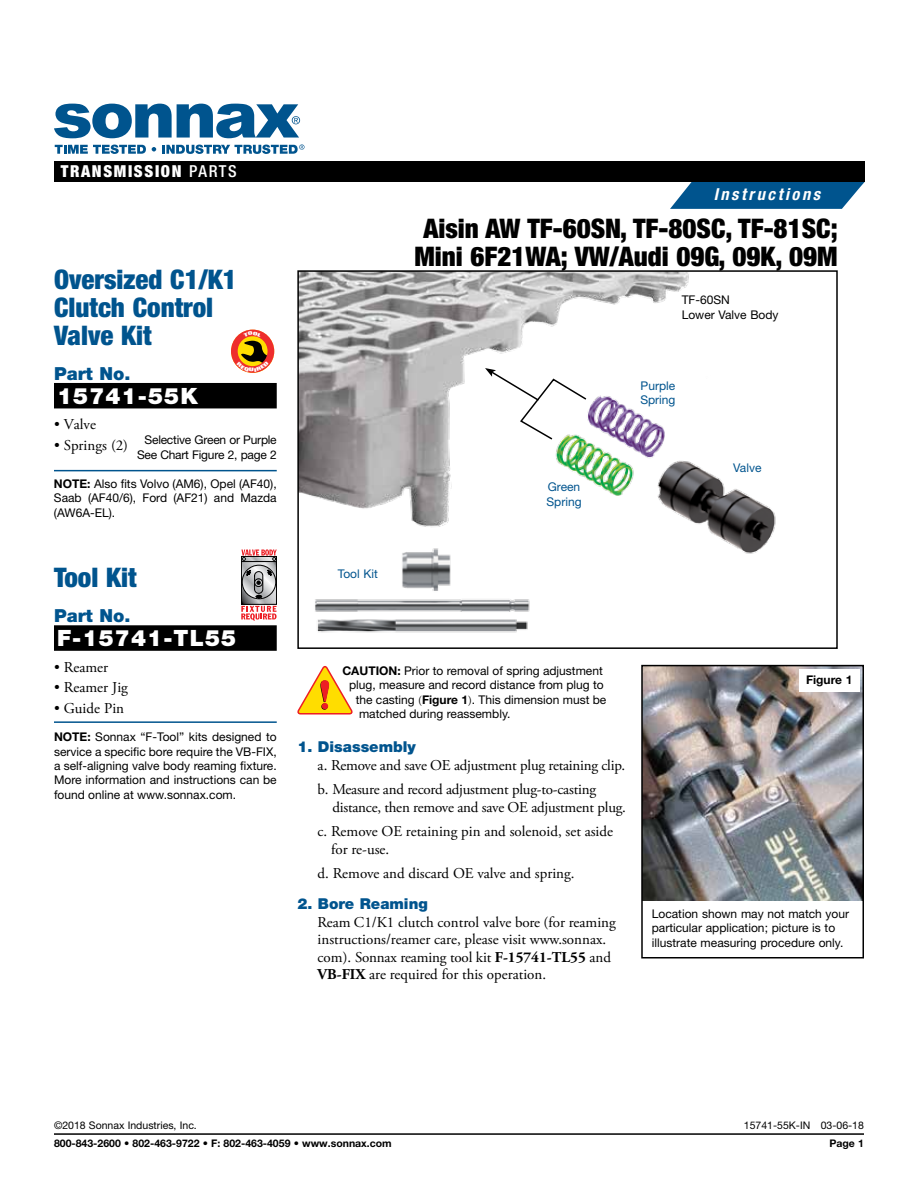
<style>
.page{position:relative;width:918px;height:1188px;background:#fff}
.page>*{position:absolute;margin:0;border:0;box-sizing:border-box;transform-origin:0 0}
.t1{font:900 condensed 27px/28.5px "Helvetica Neue LT Std";color:#000;text-align:center}
.t2{font:900 condensed 27px/27.8px "Helvetica Neue LT Std";color:#00548e}
.t3{font:900 22.5px "Helvetica Neue LT Std";letter-spacing:.05em;color:#fff}
.t4{font:900 18px "Helvetica Neue LT Std";color:#00548e}
.t5{font:900 condensed 16.5px "Helvetica Neue LT Std";letter-spacing:.1em;color:#fff}
.t6{font:italic 700 condensed 16.5px "Helvetica Neue LT Std";letter-spacing:.155em;color:#fff}
.t7{font:15px/24px "Adobe Garamond Pro";color:#000}
.t8{font:900 15px "Helvetica Neue LT Std";color:#00548e}
.t9{font:12px/14.4px "Helvetica Neue LT Std";color:#000;text-align:justify}
.t10{font:12px/15px "Helvetica Neue LT Std";letter-spacing:-.02em;color:#000;text-align:right}
.t11{font:12px/14.4px "Helvetica Neue LT Std";color:#00548e}
.t12{font:700 12px "Helvetica Neue LT Std";color:#000}
.t13{font:700 10.5px "Helvetica Neue LT Std";color:#000}
.t14{font:10.5px "Helvetica Neue LT Std";color:#000}
.s1{font-weight:500}
.s2{font-family:"Adobe Garamond Pro";font-size:15px}
.s3{font-weight:700}
.s4{font-family:"Adobe Garamond Pro"}
</style>
<div class="page">
<svg style="left:298px;top:666px;width:55px;height:49px"></svg>
<div style="left:54px;top:383px;width:223px;height:25px;background:#000"></div>
<hr style="left:54px;top:470px;width:223px;height:1px;background:#00548e">
<div style="left:54px;top:625px;width:223px;height:26px;background:#000"></div>
<hr style="left:54px;top:721px;width:223px;height:2px;background:#00548e">
<svg style="left:241px;top:606px;width:36px;height:15px"></svg>
<svg style="left:243px;top:599px;width:32px;height:4px"></svg>
<div style="left:241px;top:561px;width:36px;height:44px;border:1px solid #000"></div>
<svg style="left:241px;top:549px;width:36px;height:50px;background:#a09395"></svg>
<img style="left:300px;top:273px;width:389px;height:254px">
<div style="left:297px;top:270px;width:541px;height:379px;border:2px solid #000"></div>
<img style="left:552px;top:389px;width:224px;height:165px">
<img style="left:315px;top:548px;width:215px;height:85px">
<img style="left:644px;top:668px;width:217px;height:233px">
<div style="left:641px;top:665px;width:223px;height:293px;border:2px solid #000"></div>
<div style="left:799px;top:669px;width:60px;height:22px;background:#fff"></div>
<svg style="left:482px;top:366px;width:106px;height:75px"></svg>
<hr style="left:54px;top:1133px;width:810px;height:2px;background:#000">
<svg style="left:670px;top:182px;width:195px;height:27px;background:#1e689b"></svg>
<div style="left:54px;top:161px;width:811px;height:21px;background:#000"></div>
<svg style="left:55px;top:145px;width:91px;height:9px"></svg>
<svg style="left:152px;top:147px;width:4px;height:4px"></svg>
<svg style="left:162px;top:144px;width:142px;height:10px"></svg>
<svg style="left:54px;top:104px;width:246px;height:34px"></svg>
<svg style="left:231px;top:330px;width:43px;height:43px"></svg>
<h3 class="t5" style="left:61px;top:161px;width:178px">TRANSMISSION <span class="s1">PARTS</span></h3>
<h1 class="t2" style="left:54px;top:265px;width:184px">Oversized C1/K1<br>Clutch Control<br>Valve Kit</h1>
<h3 class="t4" style="left:54px;top:363px;width:78px">Part No.</h3>
<h2 class="t3" style="left:57px;top:382px;width:142px">15741-55K</h2>
<p class="t7" style="left:54px;top:413px;width:44px">• Valve</p>
<p class="t10" style="left:54px;top:432px;width:224px"><span class="s2">• Springs (2)</span> Selective Green or Purple<br>See Chart Figure 2, page 2</p>
<p class="t9" style="left:54px;top:476px;width:224px"><span class="s3">NOTE:</span> Also fits Volvo (AM6), Opel (AF40), Saab (AF40/6), Ford (AF21) and Mazda (AW6A-EL).</p>
<h1 class="t2" style="left:54px;top:563px;width:84px">Tool Kit</h1>
<h3 class="t4" style="left:54px;top:605px;width:78px">Part No.</h3>
<h2 class="t3" style="left:57px;top:625px;width:181px">F-15741-TL55</h2>
<p class="t7" style="left:54px;top:655px;width:56px">• Reamer</p>
<p class="t7" style="left:54px;top:676px;width:75px">• Reamer Jig</p>
<p class="t7" style="left:54px;top:697px;width:72px">• Guide Pin</p>
<p class="t9" style="left:54px;top:730px;width:224px"><span class="s3">NOTE:</span> Sonnax “F-Tool” kits designed to service a specific bore require the VB-FIX, a self-aligning valve body reaming fixture.<br>More information and instructions can be found online at www.sonnax.com.</p>
<h3 class="t6" style="left:714px;top:185px;width:108px">Instructions</h3>
<h1 class="t1" style="left:414px;top:214px;width:425px">Aisin AW TF-60SN, TF-80SC, TF-81SC;<br>Mini 6F21WA; VW/Audi 09G, 09K, 09M</h1>
<p class="t9" style="left:682px;top:293px;width:98px">TF-60SN<br>Lower Valve Body</p>
<p class="t11" style="left:338px;top:567px;width:42px">Tool Kit</p>
<p class="t11" style="left:546px;top:480px;width:37px">Green<br>Spring</p>
<p class="t11" style="left:640px;top:378px;width:37px">Purple<br>Spring</p>
<p class="t11" style="left:733px;top:460px;width:30px">Valve</p>
<p class="t9" style="left:342px;top:663px;width:262px"><span class="s3">CAUTION:</span> Prior to removal of spring adjustment</p>
<p class="t9" style="left:349px;top:678px;width:256px">plug, measure and record distance from plug to</p>
<p class="t9" style="left:356px;top:692px;width:252px">the casting <span class="s4">(</span><span class="s3">Figure 1</span><span class="s4">)</span>. This dimension must be</p>
<p class="t9" style="left:359px;top:706px;width:153px">matched during reassembly.</p>
<p class="t8" style="left:297px;top:738px;width:120px">1. Disassembly</p>
<p class="t7" style="left:318px;top:754px;width:309px">a. Remove and save OE adjustment plug retaining clip. b. Measure and record adjustment plug-to-casting</p>
<p class="t7" style="left:318px;top:796px;width:310px;text-indent:15px">distance, then remove and save OE adjustment plug. c. Remove OE retaining pin and solenoid, set aside</p>
<p class="t7" style="left:318px;top:838px;width:258px;text-indent:14px">for re-use.<br>d. Remove and discard OE valve and spring.</p>
<p class="t8" style="left:297px;top:894px;width:132px">2. Bore Reaming</p>
<p class="t7" style="left:318px;top:914px;width:300px;line-height:17.5px">Ream C1/K1 clutch control valve bore (for reaming instructions/reamer care, please visit www.sonnax. com). Sonnax reaming tool kit <span class="s3">F-15741-TL55</span> and <span class="s3">VB-FIX</span> are required for this operation.</p>
<p class="t12" style="left:806px;top:673px;width:48px">Figure 1</p>
<p class="t9" style="left:652px;top:906px;width:199px;text-align:left">Location shown may not match your particular application; picture is to illustrate measuring procedure only.</p>
<p class="t14" style="left:54px;top:1119px;width:144px">©2018 Sonnax Industries, Inc.</p>
<p class="t14" style="left:744px;top:1119px;width:122px">15741-55K-IN 03-06-18</p>
<p class="t13" style="left:54px;top:1137px;width:339px">800-843-2600 • 802-463-9722 • F: 802-463-4059 • www.sonnax.com</p>
<p class="t13" style="left:829px;top:1137px;width:36px">Page 1</p>
</div>
